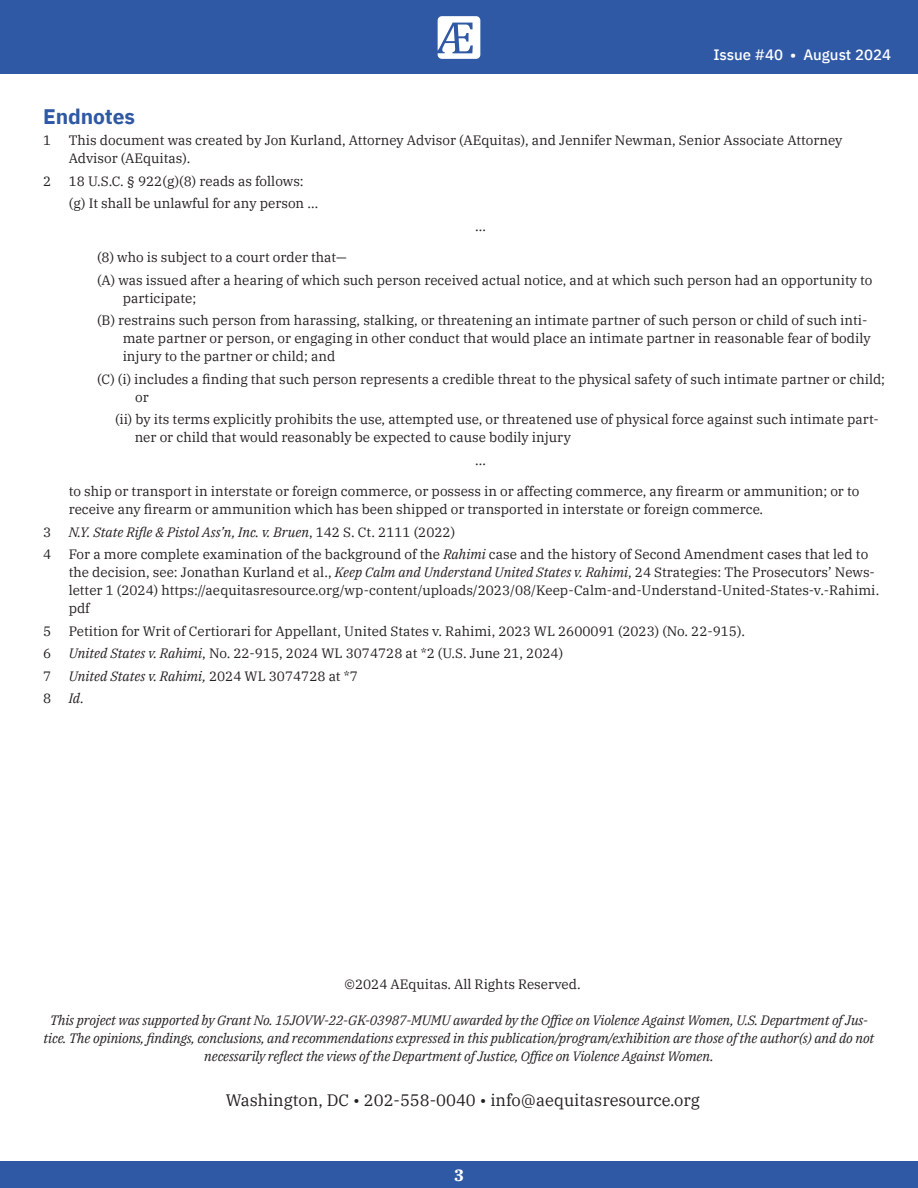
<style>
.page{position:relative;width:918px;height:1188px;background:#fff}
.page>*{position:absolute;margin:0;border:0;box-sizing:border-box;transform-origin:0 0}
.t1{font:700 21px "IBM Plex Sans";letter-spacing:-.005em;color:#2f59a4}
.t2{font:16.5px "IBM Plex Serif";color:#231f20}
.t3{font:700 16.5px "IBM Plex Serif";color:#fff}
.t4{font:500 15px "IBM Plex Sans";color:#fff}
.t5{font:13.5px/18px "IBM Plex Serif";color:#231f20}
.t6{font:italic 13.5px/18px "IBM Plex Serif";letter-spacing:-.01em;color:#231f20;text-align:center}
.s1{font-style:normal}
.s2{font-style:italic}
</style>
<div class="page">
<div style="left:0;top:0;width:918px;height:74px;background:#2f59a4"></div>
<div style="left:0;top:1161px;width:918px;height:27px;background:#2f59a4"></div>
<svg style="left:438px;top:16px;width:42px;height:43px"></svg>
<p class="t4" style="left:713px;top:43px;width:179px">Issue #40 • August 2024</p>
<h1 class="t1" style="left:43px;top:100px;width:93px">Endnotes</h1>
<p class="t5" style="left:43px;top:130px;width:10px">1</p>
<p class="t5" style="left:69px;top:130px;width:775px">This document was created by Jon Kurland, Attorney Advisor (AEquitas), and Jennifer Newman, Senior Associate Attorney<br>Advisor (AEquitas).</p>
<p class="t5" style="left:43px;top:171px;width:10px">2</p>
<p class="t5" style="left:69px;top:169px;width:251px;line-height:22.5px">18 U.S.C. § 922(g)(8) reads as follows: (g) It shall be unlawful for any person …</p>
<p class="t5" style="left:475px;top:216px;width:12px">…</p>
<p class="t5" style="left:97px;top:245px;width:777px;line-height:22.5px">(8) who is subject to a court order that—<br>(A) was issued after a hearing of which such person received actual notice, and at which such person had an opportunity to</p>
<p class="t5" style="left:97px;top:286px;width:772px;line-height:22.5px;text-indent:26px">participate;<br>(B) restrains such person from harassing, stalking, or threatening an intimate partner of such person or child of such inti-</p>
<p class="t5" style="left:123px;top:328px;width:750px">mate partner or person, or engaging in other conduct that would place an intimate partner in reasonable fear of bodily injury to the partner or child; and</p>
<p class="t5" style="left:135px;top:369px;width:751px;text-indent:-38px">(C) (i) includes a finding that such person represents a credible threat to the physical safety of such intimate partner or child; or</p>
<p class="t5" style="left:135px;top:409px;width:746px;text-indent:-20px">(ii) by its terms explicitly prohibits the use, attempted use, or threatened use of physical force against such intimate part&shy;ner or child that would reasonably be expected to cause bodily injury</p>
<p class="t5" style="left:475px;top:450px;width:12px">…</p>
<p class="t5" style="left:69px;top:481px;width:792px">to ship or transport in interstate or foreign commerce, or possess in or affecting commerce, any firearm or ammunition; or to receive any firearm or ammunition which has been shipped or transported in interstate or foreign commerce.</p>
<p class="t5" style="left:43px;top:522px;width:10px">3</p>
<p class="t6" style="left:69px;top:522px;width:388px">N.Y. State Rifle &amp; Pistol Ass’n, Inc. v. Bruen<span class="s1">, 142 S. Ct. 2111 (2022)</span></p>
<p class="t5" style="left:43px;top:544px;width:10px">4</p>
<p class="t5" style="left:69px;top:544px;width:812px">For a more complete examination of the background of the <span class="s2">Rahimi</span> case and the history of Second Amendment cases that led to the decision, see: Jonathan Kurland et al., <span class="s2">Keep Calm and Understand United States v. Rahimi</span>, 24 Strategies: The Prosecutors’ News&shy;letter 1 (2024) https://aequitasresource.org/wp-content/uploads/2023/08/Keep-Calm-and-Understand-United-States-v.-Rahimi. pdf</p>
<p class="t5" style="left:43px;top:621px;width:10px">5</p>
<p class="t5" style="left:69px;top:621px;width:678px">Petition for Writ of Certiorari for Appellant, United States v. Rahimi, 2023 WL 2600091 (2023) (No. 22-915).</p>
<p class="t5" style="left:43px;top:643px;width:10px">6</p>
<p class="t5" style="left:69px;top:643px;width:496px"><span class="s2">United States v. Rahimi</span>, No. 22-915, 2024 WL 3074728 at *2 (U.S. June 21, 2024)</p>
<p class="t5" style="left:43px;top:666px;width:10px">7</p>
<p class="t6" style="left:69px;top:666px;width:291px">United States v. Rahimi, <span class="s1">2024 WL 3074728 at *7</span></p>
<p class="t5" style="left:43px;top:688px;width:10px">8</p>
<p class="t6" style="left:69px;top:688px;width:17px">Id.</p>
<p class="t5" style="left:345px;top:974px;width:238px">©2024 AEquitas. All Rights Reserved.</p>
<p class="t6" style="left:44px;top:1010px;width:832px">This project was supported by Grant No. 15JOVW-22-GK-03987-MUMU awarded by the Office on Violence Against Women, U.S. Department of Jus&shy;tice. The opinions, findings, conclusions, and recommendations expressed in this publication/program/exhibition are those of the author(s) and do not necessarily reflect the views of the Department of Justice, Office on Violence Against Women.</p>
<p class="t2" style="left:226px;top:1087px;width:476px">Washington, DC • 202-558-0040 • info@aequitasresource.org</p>
<p class="t3" style="left:454px;top:1162px;width:11px">3</p>
</div>
